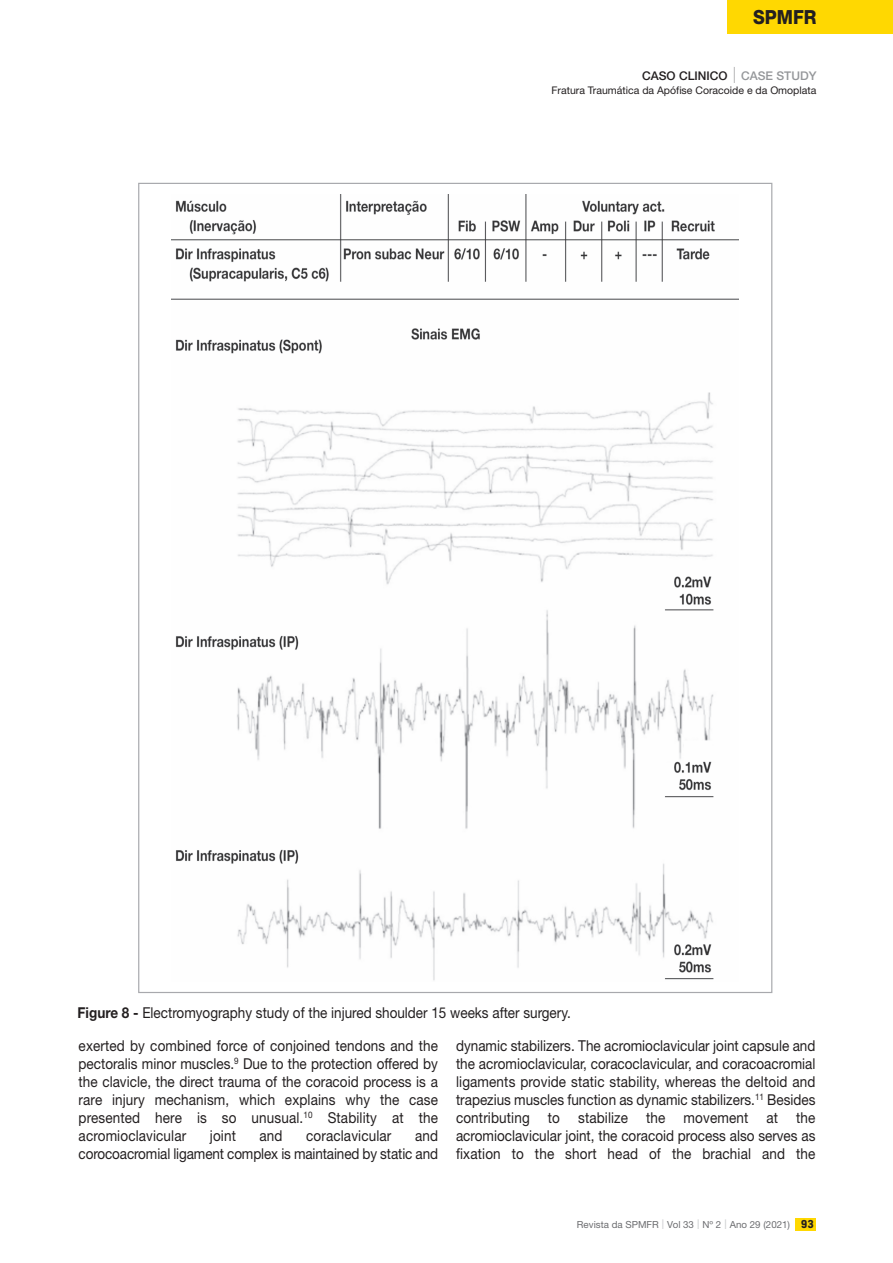
<style>
.page{position:relative;width:893px;height:1263px;background:#fff}
.page>*{position:absolute;margin:0;border:0;box-sizing:border-box;transform-origin:0 0}
.t1{font:800 19.5px "Helvetica Neue LT Std";color:#231f20;scale:.9 1}
.t2{font:15px/18px "Helvetica Neue LT Std";color:#231f20;text-align:justify;scale:.9 1}
.t3{font:500 12px "Helvetica Neue LT Std";color:#231f20}
.t4{font:10.5px "Helvetica Neue LT Std";color:#231f20}
.t5{font:9.75px "Helvetica Neue LT Std";color:#6c6d70}
.s1{font-weight:200;font-stretch:condensed;font-size:22.5px;color:#6c6d70}
.s2{color:#95979a}
.s3{font-weight:700}
.s4{font-weight:300;font-size:13.5px;color:#d1d2d4}
.s5{font-family:"Kelson";font-weight:700;font-size:10.5px;color:#231f20}
</style>
<div class="page">
<div style="left:727px;top:0;width:166px;height:34px;background:#ffd801"></div>
<div style="left:795px;top:1217px;width:21px;height:13px;background:#ffd801"></div>
<img style="left:172px;top:194px;width:567px;height:787px">
<h1 class="t1" style="left:753px;top:5px;width:72px">SPMFR</h1>
<p class="t3" style="left:642px;top:68px;width:176px">CASO CLINICO <span class="s1">I</span> <span class="s2">CASE STUDY</span></p>
<p class="t4" style="left:551px;top:84px;width:266px">Fratura Traumática da Apófise Coracoide e da Omoplata</p>
<p class="t2" style="left:78px;top:1003px;width:550px"><span class="s3">Figure 8 -</span> Electromyography study of the injured shoulder 15 weeks after surgery.</p>
<p class="t2" style="left:79px;top:1036px;width:401px">exerted by combined force of conjoined tendons and the pectoralis minor muscles.<sup>9</sup> Due to the protection offered by the clavicle, the direct trauma of the coracoid process is a rare injury mechanism, which explains why the case presented here is so unusual.<sup>10</sup> Stability at the acromioclavicular</p>
<p class="t2" style="left:456px;top:1036px;width:401px">dynamic stabilizers. The acromioclavicular joint capsule and the acromioclavicular, coracoclavicular, and coracoacromial ligaments provide static stability, whereas the deltoid and trapezius muscles function as dynamic stabilizers.<sup>11</sup> Besides contributing to stabilize the movement at the acromioclavicular joint, the coracoid process also serves as fixation to the short head of the brachial and the</p>
<p class="t2" style="left:79px;top:1126px;width:401px;text-align:right">and<br>corocoacromial ligament complex is maintained by static and</p>
<p class="t2" style="left:210px;top:1126px;width:30px">joint</p>
<p class="t2" style="left:260px;top:1126px;width:27px">and</p>
<p class="t2" style="left:306px;top:1126px;width:96px">coraclavicular</p>
<p class="t5" style="left:577px;top:1218px;width:238px">Revista da SPMFR <span class="s4">I</span> Vol 33 <span class="s4">I</span> Nº 2 <span class="s4">I</span> Ano 29 (2021) <span class="s5">93</span></p>
</div>
